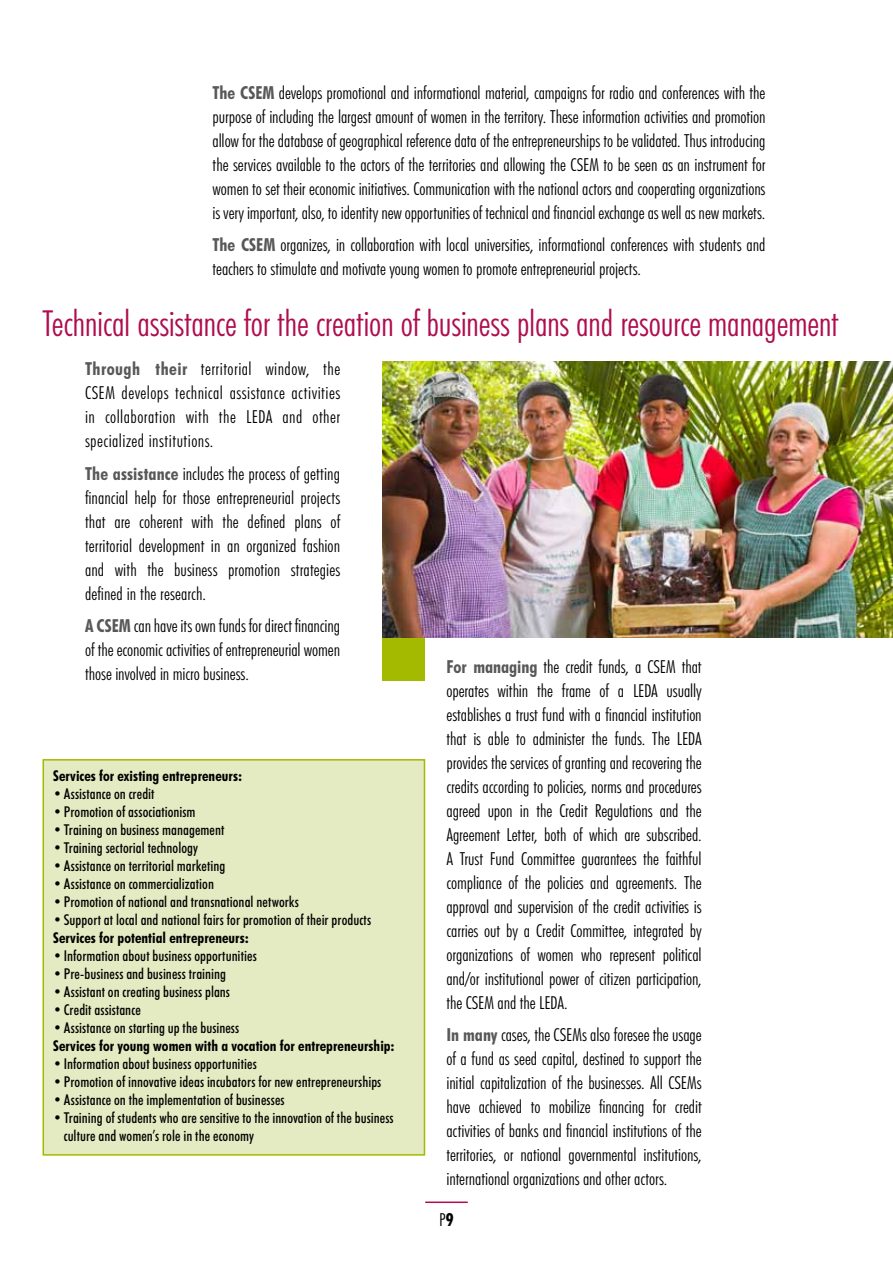
<style>
.page{position:relative;width:893px;height:1263px;background:#fff}
.page>*{position:absolute;margin:0;border:0;box-sizing:border-box;transform-origin:0 0}
.t1{font:300 condensed 36px "Futura BT";letter-spacing:-.01em;color:#af0d4e}
.t2{font:300 condensed 18px/24px "Futura BT";color:#000;text-align:justify}
.t3{font:500 condensed 15px/18px "Futura BT";letter-spacing:.005em;color:#000}
.t4{font:700 condensed 15px/18px "Futura BT";letter-spacing:.005em;color:#000}
.s1{font-weight:700;color:#58585a}
.s2{font-weight:300}
.s3{font-weight:700}
.s4{font-weight:500}
</style>
<div class="page">
<hr style="left:425px;top:1201px;width:43px;height:2px;background:#af0d4e">
<div style="left:43px;top:759px;width:382px;height:396px;background:#e4eac1;border:2px solid #a4ba00"></div>
<img style="left:383px;top:361px;width:510px;height:277px">
<div style="left:383px;top:638px;width:42px;height:42px;background:#a4ba00"></div>
<p class="t2" style="left:213px;top:80px;width:554px"><span class="s1">The CSEM</span> develops promotional and informational material, campaigns for radio and conferences with the purpose of including the largest amount of women in the territory. These information activities and promotion allow for the database of geographical reference data of the entrepreneurships to be validated. Thus introducing the services available to the actors of the territories and allowing the CSEM to be seen as an instrument for women to set their economic initiatives. Communication with the national actors and cooperating organizations is very important, also, to identity new opportunities of technical and financial exchange as well as new markets.</p>
<p class="t2" style="left:213px;top:233px;width:554px"><span class="s1">The CSEM</span> organizes, in collaboration with local universities, informational conferences with students and teachers to stimulate and motivate young women to promote entrepreneurial projects.</p>
<h1 class="t1" style="left:43px;top:301px;width:797px">Technical assistance for the creation of business plans and resource management</h1>
<p class="t2" style="left:85px;top:357px;width:257px"><span class="s1">Through their</span> territorial window, the CSEM develops technical assistance activities in collaboration with the LEDA and other specialized institutions.</p>
<p class="t2" style="left:85px;top:461px;width:257px"><span class="s1">The assistance</span> includes the process of getting financial help for those entrepreneurial projects that are coherent with the defined plans of territorial development in an organized fashion and with the business promotion strategies defined in the research.</p>
<p class="t2" style="left:85px;top:614px;width:257px"><span class="s1">A CSEM</span> can have its own funds for direct financing of the economic activities of entrepreneurial women those involved in micro business.</p>
<p class="t2" style="left:446px;top:654px;width:257px"><span class="s1">For managing</span> the credit funds, a CSEM that operates within the frame of a LEDA usually establishes a trust fund with a financial institution that is able to administer the funds. The LEDA provides the services of granting and recovering the credits according to policies, norms and procedures agreed upon in the Credit Regulations and the Agreement Letter, both of which are subscribed.<br>A Trust Fund Committee guarantees the faithful compliance of the policies and agreements. The approval and supervision of the credit activities is carries out by a Credit Committee, integrated by organizations of women who represent political and/or institutional power of citizen participation, the CSEM and the LEDA.</p>
<p class="t2" style="left:446px;top:1023px;width:257px"><span class="s1">In many</span> cases, the CSEMs also foresee the usage of a fund as seed capital, destined to support the initial capitalization of the businesses. All CSEMs have achieved to mobilize financing for credit activities of banks and financial institutions of the territories, or national governmental institutions, international organizations and other actors.</p>
<p class="t4" style="left:53px;top:767px;width:190px">Services for existing entrepreneurs:</p>
<p class="t3" style="left:53px;top:785px;width:103px"><span class="s2">•</span>Assistance on credit</p>
<p class="t3" style="left:53px;top:803px;width:144px"><span class="s2">•</span>Promotion of associationism</p>
<p class="t3" style="left:53px;top:821px;width:173px"><span class="s2">•</span>Training on business management</p>
<p class="t3" style="left:53px;top:839px;width:147px"><span class="s2">•</span>Training sectorial technology</p>
<p class="t3" style="left:53px;top:857px;width:174px"><span class="s2">•</span>Assistance on territorial marketing</p>
<p class="t3" style="left:53px;top:875px;width:162px"><span class="s2">•</span>Assistance on commercialization</p>
<p class="t3" style="left:53px;top:893px;width:247px"><span class="s2">•</span>Promotion of national and transnational networks</p>
<p class="t3" style="left:53px;top:911px;width:320px"><span class="s2">•</span>Support at local and national fairs for promotion of their products<br><span class="s3">Services for potential entrepreneurs:</span></p>
<p class="t3" style="left:53px;top:947px;width:205px"><span class="s2">•</span>Information about business opportunities</p>
<p class="t3" style="left:53px;top:965px;width:174px"><span class="s2">•</span>Pre-business and business training</p>
<p class="t3" style="left:53px;top:983px;width:178px"><span class="s2">•</span>Assistant on creating business plans</p>
<p class="t3" style="left:53px;top:1001px;width:89px"><span class="s2">•</span>Credit assistance</p>
<p class="t4" style="left:53px;top:1019px;width:343px"><span class="s2">•</span><span class="s4">Assistance on starting up the business<br></span>Services for young women with a vocation for entrepreneurship:</p>
<p class="t3" style="left:53px;top:1055px;width:205px"><span class="s2">•</span>Information about business opportunities</p>
<p class="t3" style="left:53px;top:1073px;width:330px"><span class="s2">•</span>Promotion of innovative ideas incubators for new entrepreneurships</p>
<p class="t3" style="left:53px;top:1091px;width:233px"><span class="s2">•</span>Assistance on the implementation of businesses</p>
<p class="t3" style="left:64px;top:1109px;width:331px;text-indent:-11px"><span class="s2">•</span>Training of students who are sensitive to the innovation of the business culture and women’s role in the economy</p>
<p class="t2" style="left:439px;top:1207px;width:16px">P<span class="s3">9</span></p>
</div>
